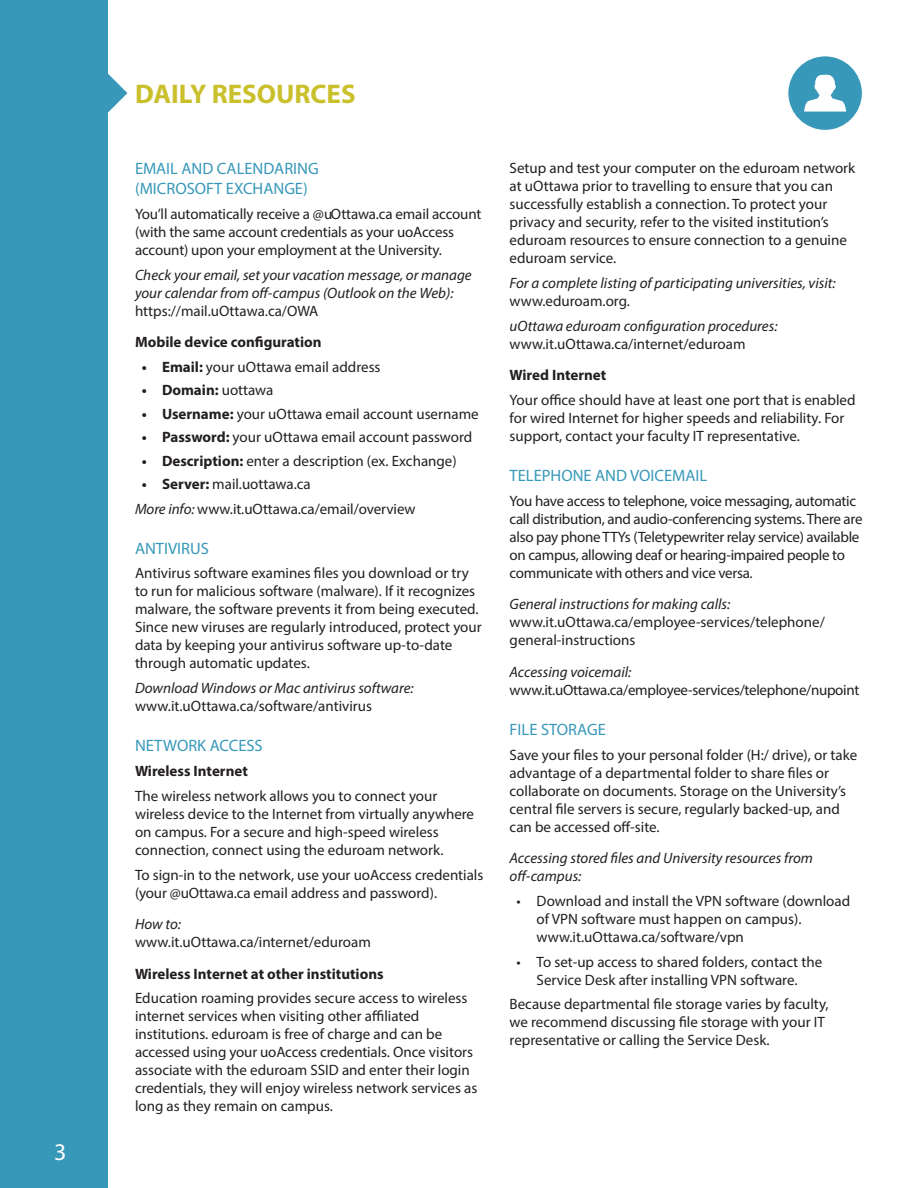
<style>
.page{position:relative;width:918px;height:1188px;background:#fff}
.page>*{position:absolute;margin:0;border:0;box-sizing:border-box;transform-origin:0 0}
.t1{font:700 27px "Myriad Pro";color:#cac02c}
.t2{font:24px "Myriad Pro";color:#fff}
.t3{font:16.5px/19.8px "Myriad Pro";color:#3798b9}
.t4{font:15px/18px "Myriad Pro";color:#231f20}
.t5{font:italic 15px/18px "Myriad Pro";color:#231f20}
.t6{font:15px/18px "Myriad Pro";letter-spacing:-.02em;color:#231f20}
.t7{font:700 15px "Myriad Pro";color:#231f20}
.s1{font-weight:700}
.s2{font-weight:400}
.s3{font-style:italic}
</style>
<div class="page">
<svg style="left:0;top:0;width:127px;height:1188px;background:#54a7c3"></svg>
<svg style="left:788px;top:56px;width:74px;height:74px"></svg>
<h2 class="t2" style="left:54px;top:1137px;width:14px">3</h2>
<h1 class="t1" style="left:135px;top:77px;width:222px">DAILY RESOURCES</h1>
<p class="t3" style="left:135px;top:159px;width:185px">EMAIL AND CALENDARING (MICROSOFT EXCHANGE)</p>
<p class="t4" style="left:135px;top:205px;width:348px">You’ll automatically receive a @ uOttawa.ca email account (with the same account credentials as your uoAccess account) upon your employment at the University.</p>
<p class="t5" style="left:135px;top:265px;width:338px">Check your email, set your vacation message, or manage your calendar from off-campus (Outlook on the Web):</p>
<p class="t4" style="left:135px;top:301px;width:185px">https://mail.uOttawa.ca/OWA</p>
<p class="t7" style="left:135px;top:332px;width:188px">Mobile device configuration</p>
<p class="t4" style="left:142px;top:358px;width:240px"><span class="s1">• Email:</span> your uOttawa email address</p>
<p class="t7" style="left:142px;top:380px;width:133px">• Domain: <span class="s2">uottawa</span></p>
<p class="t4" style="left:142px;top:404px;width:338px"><span class="s1">• Username:</span> your uOttawa email account username</p>
<p class="t4" style="left:142px;top:428px;width:332px"><span class="s1">• Password:</span> your uOttawa email account password</p>
<p class="t4" style="left:142px;top:451px;width:316px"><span class="s1">• Description:</span> enter a description (ex. Exchange)</p>
<p class="t4" style="left:135px;top:471px;width:282px;line-height:24.8px;text-indent:7px"><span class="s1">• Server:</span> mail.uottawa.ca<br><span class="s3">More info:</span> www.it.uOttawa.ca/email/overview</p>
<p class="t3" style="left:135px;top:538px;width:75px">ANTIVIRUS</p>
<p class="t4" style="left:135px;top:564px;width:348px">Antivirus software examines files you download or try to run for malicious software (malware). If it recognizes malware, the software prevents it from being executed.<br>Since new viruses are regularly introduced, protect your data by keeping your antivirus software up-to-date through automatic updates.</p>
<p class="t5" style="left:135px;top:679px;width:280px">Download Windows or Mac antivirus software:</p>
<p class="t4" style="left:135px;top:697px;width:239px">www.it.uOttawa.ca/software/antivirus</p>
<p class="t3" style="left:135px;top:736px;width:129px">NETWORK ACCESS</p>
<p class="t7" style="left:135px;top:761px;width:114px">Wireless Internet</p>
<p class="t4" style="left:135px;top:787px;width:341px">The wireless network allows you to connect your wireless device to the Internet from virtually anywhere on campus. For a secure and high-speed wireless connection, connect using the eduroam network.</p>
<p class="t4" style="left:135px;top:865px;width:350px">To sign-in to the network, use your uoAccess credentials (your @uOttawa.ca email address and password).</p>
<p class="t5" style="left:135px;top:915px;width:48px">How to:</p>
<p class="t4" style="left:135px;top:933px;width:237px">www.it.uOttawa.ca/internet/eduroam</p>
<p class="t7" style="left:135px;top:964px;width:250px">Wireless Internet at other institutions</p>
<p class="t4" style="left:135px;top:989px;width:344px">Education roaming provides secure access to wireless internet services when visiting other affiliated institutions. eduroam is free of charge and can be accessed using your uoAccess credentials. Once visitors associate with the eduroam SSID and enter their login credentials, they will enjoy wireless network services as long as they remain on campus.</p>
<p class="t4" style="left:510px;top:159px;width:347px">Setup and test your computer on the eduroam network at uOttawa prior to travelling to ensure that you can successfully establish a connection. To protect your privacy and security, refer to the visited institution’s eduroam resources to ensure connection to a genuine eduroam service.</p>
<p class="t5" style="left:510px;top:274px;width:328px">For a complete listing of participating universities, visit:</p>
<p class="t4" style="left:510px;top:292px;width:122px">www.eduroam.org.</p>
<p class="t5" style="left:510px;top:316px;width:269px">uOttawa eduroam configuration procedures:</p>
<p class="t4" style="left:510px;top:334px;width:237px">www.it.uOttawa.ca/internet/eduroam</p>
<p class="t7" style="left:510px;top:365px;width:98px">Wired Internet</p>
<p class="t4" style="left:510px;top:391px;width:347px">Your office should have at least one port that is enabled for wired Internet for higher speeds and reliability. For support, contact your faculty IT representative.</p>
<p class="t3" style="left:510px;top:465px;width:199px">TELEPHONE AND VOICEMAIL</p>
<p class="t6" style="left:510px;top:492px;width:354px">You have access to telephone, voice messaging, automatic call distribution, and audio-conferencing systems. There are also pay phone TTYs (Teletypewriter relay service) available on campus, allowing deaf or hearing-impaired people to communicate with others and vice versa.</p>
<p class="t5" style="left:510px;top:595px;width:222px">General instructions for making calls:</p>
<p class="t4" style="left:510px;top:613px;width:317px">www.it.uOttawa.ca/employee-services/telephone/ general-instructions</p>
<p class="t5" style="left:510px;top:663px;width:123px">Accessing voicemail:</p>
<p class="t6" style="left:510px;top:681px;width:351px">www.it.uOttawa.ca/employee-services/telephone/nupoint</p>
<p class="t3" style="left:510px;top:719px;width:98px">FILE STORAGE</p>
<p class="t4" style="left:510px;top:745px;width:349px">Save your files to your personal folder (H:/ drive), or take advantage of a departmental folder to share files or collaborate on documents. Storage on the University’s central file servers is secure, regularly backed-up, and can be accessed off-site.</p>
<p class="t5" style="left:510px;top:849px;width:305px">Accessing stored files and University resources from off-campus:</p>
<p class="t4" style="left:537px;top:892px;width:315px;text-indent:-20px">• Download and install the VPN software (download of VPN software must happen on campus). www.it.uOttawa.ca/software/vpn</p>
<p class="t4" style="left:516px;top:952px;width:307px;text-align:center">• To set-up access to shared folders, contact the<br>Service Desk after installing VPN software.</p>
<p class="t4" style="left:510px;top:995px;width:320px">Because departmental file storage varies by faculty, we recommend discussing file storage with your IT representative or calling the Service Desk.</p>
</div>
